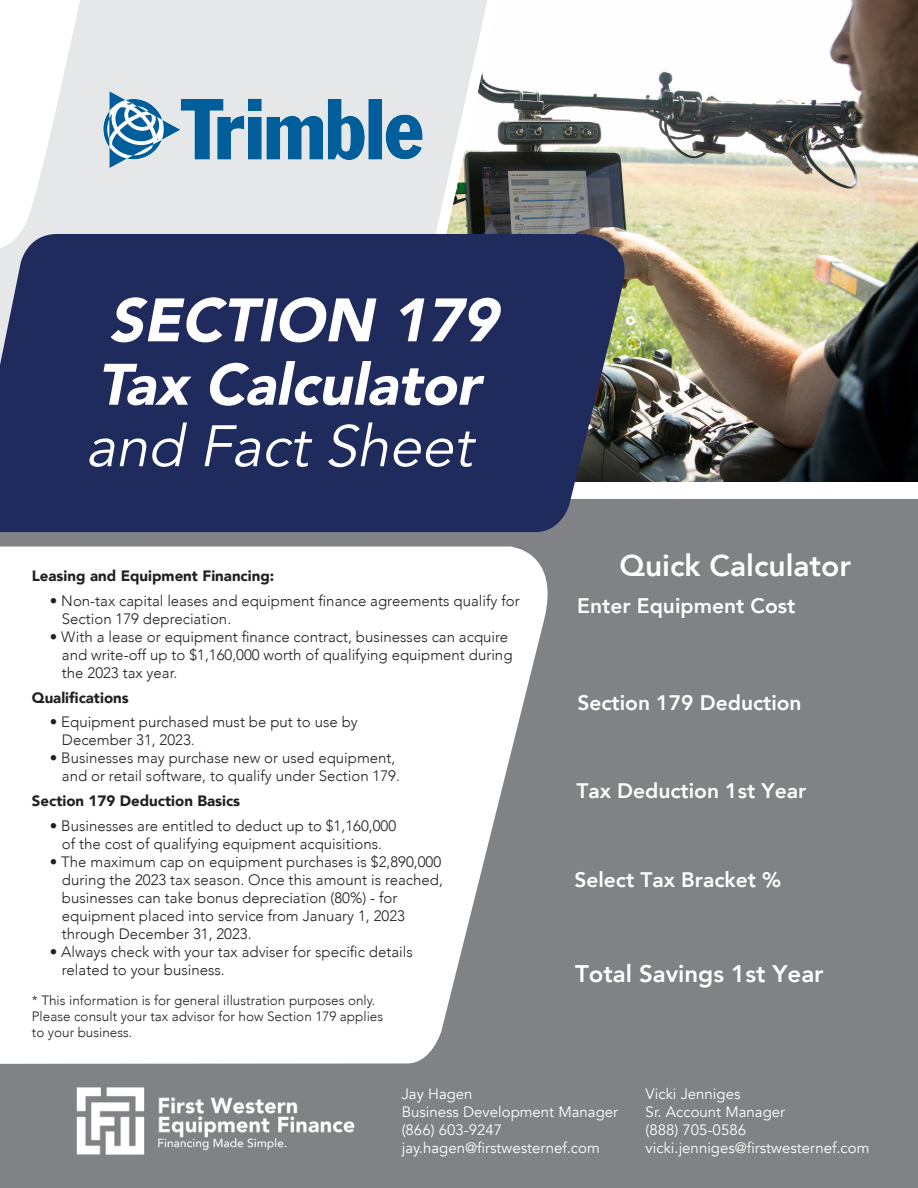
<style>
.page{position:relative;width:918px;height:1188px;background:#fff}
.page>*{position:absolute;margin:0;border:0;box-sizing:border-box;transform-origin:0 0}
.t1{font:800 30px "Avenir";color:#fff}
.t2{font:800 24px "Avenir";color:#fff}
.t3{font:800 21px "Avenir";color:#fff}
.t4{font:300 15px/18px "Avenir";color:#231f20}
.bullet{font:15px/18px "Avenir";color:#fff}
.t5{font:900 15px "Avenir";color:#231f20}
.t6{font:300 13.5px "Avenir";color:#231f20}
</style>
<div class="page">
<img style="left:508px;top:0;width:410px;height:481px">
<div style="left:82px;top:0;width:339px;height:234px;background:#e6e7e9"></div>
<div style="left:0;top:500px;width:918px;height:688px;background:#808285"></div>
<svg style="left:421px;top:0;width:87px;height:234px"></svg>
<svg style="left:0;top:234px;width:668px;height:298px;background:#2f3861"></svg>
<svg style="left:88px;top:422px;width:391px;height:45px"></svg>
<svg style="left:97px;top:361px;width:390px;height:45px"></svg>
<svg style="left:110px;top:297px;width:393px;height:45px"></svg>
<svg style="left:0;top:547px;width:548px;height:517px;background:#f2f3f3"></svg>
<img style="left:76px;top:1087px;width:279px;height:68px">
<svg style="left:0;top:0;width:82px;height:251px"></svg>
<img style="left:96px;top:25px;width:334px;height:209px">
<p class="t5" style="left:32px;top:563px;width:244px">Leasing and Equipment Financing:</p>
<p class="t4" style="left:62px;top:591px;width:459px;text-indent:-12px">• Non-tax capital leases and equipment finance agreements qualify for<br>Section 179 depreciation.</p>
<p class="t4" style="left:50px;top:628px;width:460px">• With a lease or equipment finance contract, businesses can acquire</p>
<p class="t4" style="left:62px;top:646px;width:452px">and write-off up to $1,160,000 worth of qualifying equipment during</p>
<p class="t4" style="left:62px;top:664px;width:117px">the 2023 tax year.</p>
<p class="t5" style="left:32px;top:684px;width:98px">Qualifications</p>
<p class="t4" style="left:50px;top:713px;width:309px">• Equipment purchased must be put to use by</p>
<p class="t4" style="left:62px;top:731px;width:134px">December 31, 2023.</p>
<p class="t4" style="left:50px;top:749px;width:347px">• Businesses may purchase new or used equipment,</p>
<p class="t4" style="left:62px;top:767px;width:340px">and or retail software, to qualify under Section 179.</p>
<p class="t5" style="left:32px;top:788px;width:210px">Section 179 Deduction Basics</p>
<p class="t4" style="left:50px;top:817px;width:348px">• Businesses are entitled to deduct up to $1,160,000</p>
<p class="t4" style="left:62px;top:835px;width:322px">of the cost of qualifying equipment acquisitions.</p>
<p class="t4" style="left:50px;top:853px;width:393px">• The maximum cap on equipment purchases is $2,890,000</p>
<p class="t4" style="left:62px;top:871px;width:383px">during the 2023 tax season. Once this amount is reached,</p>
<p class="t4" style="left:62px;top:889px;width:337px">businesses can take bonus depreciation (80%) - for</p>
<p class="t4" style="left:62px;top:907px;width:345px">equipment placed into service from January 1, 2023</p>
<p class="t4" style="left:62px;top:925px;width:191px">through December 31, 2023.</p>
<p class="t4" style="left:50px;top:943px;width:364px">• Always check with your tax adviser for specific details</p>
<p class="t4" style="left:62px;top:961px;width:164px">related to your business.</p>
<p class="t6" style="left:32px;top:992px;width:345px">* This information is for general illustration purposes only.</p>
<p class="t6" style="left:32px;top:1009px;width:353px">Please consult your tax advisor for how Section 179 applies</p>
<p class="t6" style="left:32px;top:1025px;width:102px">to your business.</p>
<h1 class="t1" style="left:620px;top:542px;width:233px">Quick Calculator</h1>
<h3 class="t3" style="left:577px;top:589px;width:220px">Enter Equipment Cost</h3>
<h3 class="t3" style="left:577px;top:686px;width:226px">Section 179 Deduction</h3>
<h3 class="t3" style="left:576px;top:774px;width:231px">Tax Deduction 1st Year</h3>
<h3 class="t3" style="left:574px;top:863px;width:208px">Select Tax Bracket %</h3>
<h2 class="t2" style="left:575px;top:955px;width:250px">Total Savings 1st Year</h2>
<p class="bullet" style="left:402px;top:1085px;width:218px">Jay Hagen<br>Business Development Manager (866) 603-9247 jay.hagen@firstwesternef.com</p>
<p class="bullet" style="left:646px;top:1085px;width:225px">Vicki Jenniges<br>Sr. Account Manager<br>(888) 705-0586 vicki.jenniges@firstwesternef.com</p>
</div>
